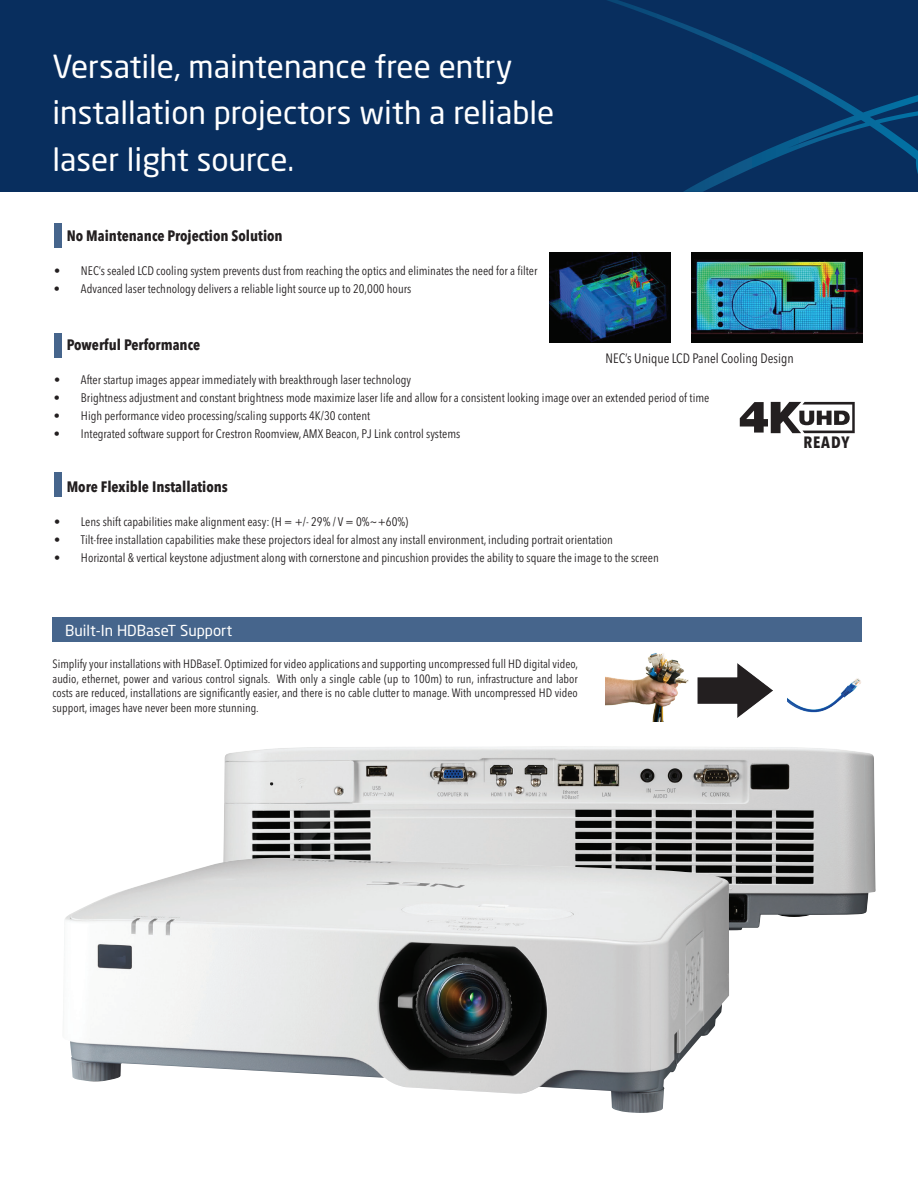
<style>
.page{position:relative;width:918px;height:1188px;background:#fff}
.page>*{position:absolute;margin:0;border:0;box-sizing:border-box;transform-origin:0 0}
.t1{font:31.5px/46.5px "Neo Sans Std";color:#fff}
.t2{font:700 condensed 16.35px "Avenir Next LT Pro";letter-spacing:.055em;color:#231f20}
.t3{font:700 condensed 15px "Avenir Next LT Pro";color:#231f20}
.t4{font:15px "Neo Sans Std";color:#fff}
.t5{font:condensed 13.5px "Avenir Next LT Pro";color:#231f20}
.t6{font:condensed 12.3px "Avenir Next LT Pro";color:#231f20}
.t7{font:condensed 12px/14.4px "Avenir Next LT Pro";color:#231f20;text-align:justify}
.s1{font-weight:700}
</style>
<div class="page">
<div style="left:0;top:1px;width:918px;height:191px;background:#082e5e"></div>
<svg style="left:606px;top:0;width:312px;height:192px"></svg>
<div style="left:54px;top:223px;width:7px;height:24px;background:#46658c"></div>
<div style="left:54px;top:333px;width:7px;height:24px;background:#46658c"></div>
<div style="left:54px;top:473px;width:7px;height:24px;background:#46658c"></div>
<img style="left:223px;top:746px;width:653px;height:185px">
<img style="left:64px;top:858px;width:665px;height:255px">
<div style="left:52px;top:617px;width:810px;height:24px;background:#46658c"></div>
<img style="left:787px;top:678px;width:74px;height:35px">
<img style="left:708px;top:663px;width:65px;height:55px">
<img style="left:606px;top:641px;width:102px;height:80px">
<img style="left:549px;top:253px;width:121px;height:90px">
<img style="left:691px;top:253px;width:171px;height:90px">
<svg style="left:740px;top:402px;width:115px;height:31px"></svg>
<h1 class="t1" style="left:52px;top:43px;width:503px">Versatile, maintenance free entry installation projectors with a reliable laser light source.</h1>
<p class="t3" style="left:67px;top:226px;width:217px">No Maintenance Projection Solution</p>
<p class="t6" style="left:54px;top:263px;width:485px"><span class="s1">•</span> NEC’s sealed LCD cooling system prevents dust from reaching the optics and eliminates the need for a filter</p>
<p class="t6" style="left:54px;top:281px;width:359px"><span class="s1">•</span> Advanced laser technology delivers a reliable light source up to 20,000 hours</p>
<p class="t3" style="left:67px;top:336px;width:135px">Powerful Performance</p>
<p class="t6" style="left:54px;top:373px;width:359px"><span class="s1">•</span> After startup images appear immediately with breakthrough laser technology</p>
<p class="t6" style="left:54px;top:391px;width:657px"><span class="s1">•</span> Brightness adjustment and constant brightness mode maximize laser life and allow for a consistent looking image over an extended period of time</p>
<p class="t6" style="left:54px;top:409px;width:318px"><span class="s1">•</span> High performance video processing/scaling supports 4K/30 content</p>
<p class="t6" style="left:54px;top:427px;width:408px"><span class="s1">•</span> Integrated software support for Crestron Roomview, AMX Beacon, PJ Link control systems</p>
<p class="t3" style="left:67px;top:478px;width:163px">More Flexible Installations</p>
<p class="t6" style="left:54px;top:515px;width:356px">• Lens shift capabilities make alignment easy: (H = +/- 29% / V = 0%~+60%)</p>
<p class="t6" style="left:54px;top:533px;width:561px">• Tilt-free installation capabilities make these projectors ideal for almost any install environment, including portrait orientation</p>
<p class="t6" style="left:54px;top:551px;width:606px">• Horizontal &amp; vertical keystone adjustment along with cornerstone and pincushion provides the ability to square the image to the screen</p>
<p class="t5" style="left:605px;top:350px;width:190px">NEC’s Unique LCD Panel Cooling Design</p>
<h2 class="t2" style="left:803px;top:432px;width:48px">READY</h2>
<p class="t4" style="left:65px;top:621px;width:168px">Built-In HDBaseT Support</p>
<p class="t7" style="left:52px;top:657px;width:527px">Simplify your installations with HDBaseT. Optimized for video applications and supporting uncompressed full HD digital video, audio, ethernet, power and various control signals. With only a single cable (up to 100m) to run, infrastructure and labor costs are reduced, installations are significantly easier, and there is no cable clutter to manage. With uncompressed HD video support, images have never been more stunning.</p>
</div>
